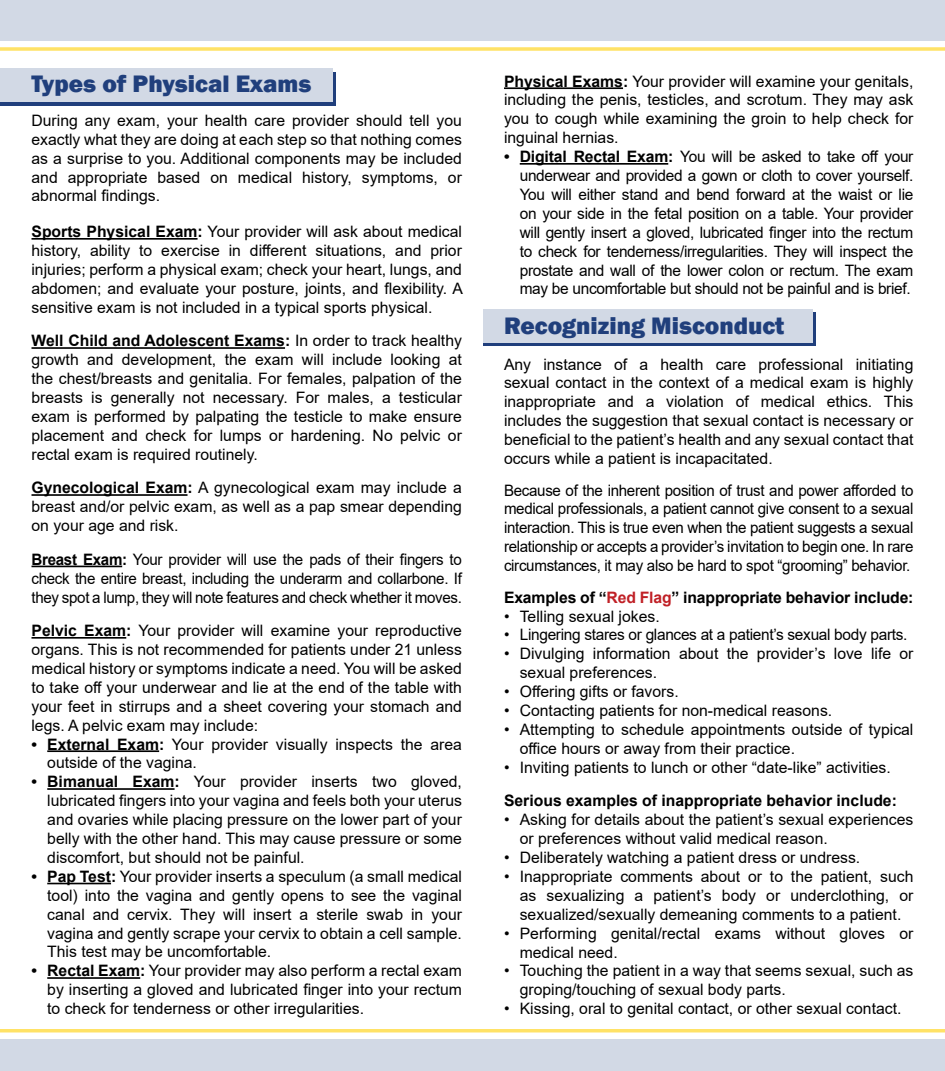
<style>
.page{position:relative;width:945px;height:1071px;background:#fff}
.page>*{position:absolute;margin:0;border:0;box-sizing:border-box;transform-origin:0 0}
.t1{font:800 24.5px "Franklin Gothic";color:#203f7c}
.t2{font:15.75px/18.9px "Arial";color:#000;text-align:justify}
.t3{font:15.75px/18.9px "Arial";letter-spacing:-.01em;color:#000101;text-align:justify}
.t4{font:15.75px/18.9px "Arial";color:#000;text-align:justify;scale:.96 1}
.t5{font:700 15.75px "Arial";color:#000}
.t6{font:15.75px "Arial";letter-spacing:-.02em;color:#000}
.s1{font-weight:700}
.s2{color:#c02026}
</style>
<div class="page">
<div style="left:0;top:0;width:945px;height:40px;background:#d2d9e5"></div>
<svg style="left:0;top:47px;width:945px;height:4px;background:#ffe578"></svg>
<div style="left:0;top:1040px;width:945px;height:31px;background:#d2d9e5"></div>
<hr style="left:0;top:1029px;width:945px;height:3px;background:#ffe266">
<div style="left:483px;top:313px;width:333px;height:33px;background:linear-gradient(to right,#203f7c,#203f7c)"></div>
<div style="left:483px;top:309px;width:329px;height:33px;background:#d2d9e5"></div>
<div style="left:0;top:72px;width:336px;height:33px;background:#203f7c"></div>
<div style="left:0;top:68px;width:332px;height:34px;background:#d2d9e5"></div>
<hr style="left:32px;top:238px;width:166px;height:2px;background:#000">
<hr style="left:32px;top:347px;width:253px;height:2px;background:#000">
<hr style="left:32px;top:494px;width:156px;height:2px;background:#000">
<hr style="left:32px;top:566px;width:90px;height:1px;background:#000">
<hr style="left:32px;top:637px;width:94px;height:2px;background:#000">
<hr style="left:47px;top:750px;width:112px;height:2px;background:#000">
<hr style="left:47px;top:788px;width:128px;height:2px;background:#000">
<hr style="left:47px;top:883px;width:64px;height:1px;background:#000">
<hr style="left:47px;top:977px;width:93px;height:2px;background:#000">
<hr style="left:504px;top:87px;width:119px;height:2px;background:#000101">
<hr style="left:520px;top:163px;width:148px;height:2px;background:#000101">
<hr style="left:944px;top:79px;width:1px;height:33px;background:#203f7c">
<hr style="left:944px;top:75px;width:1px;height:33px;background:#d2d9e5">
<hr style="left:944px;top:592px;width:1px;height:33px;background:#203f7c">
<hr style="left:944px;top:588px;width:1px;height:33px;background:#d2d9e5">
<h1 class="t1" style="left:32px;top:68px;width:282px">Types of Physical Exams</h1>
<p class="t2" style="left:32px;top:111px;width:432px">During any exam, your health care provider should tell you exactly what they are doing at each step so that nothing comes as a surprise to you. Additional components may be included and appropriate based on medical history, symptoms, or abnormal findings.</p>
<p class="t2" style="left:32px;top:222px;width:433px"><span class="s1">Sports Physical Exam:</span> Your provider will ask about medical history, ability to exercise in different situations, and prior injuries; perform a physical exam; check your heart, lungs, and abdomen; and evaluate your posture, joints, and flexibility. A sensitive exam is not included in a typical sports physical.</p>
<p class="t2" style="left:32px;top:331px;width:432px"><span class="s1">Well Child and Adolescent Exams:</span> In order to track healthy growth and development, the exam will include looking at the chest/breasts and genitalia. For females, palpation of the breasts is generally not necessary. For males, a testicular exam is performed by palpating the testicle to make ensure placement and check for lumps or hardening. No pelvic or rectal exam is required routinely.</p>
<p class="t2" style="left:32px;top:478px;width:432px"><span class="s1">Gynecological Exam:</span> A gynecological exam may include a breast and/or pelvic exam, as well as a pap smear depending on your age and risk.</p>
<p class="t4" style="left:32px;top:550px;width:450px"><span class="s1">Breast Exam:</span> Your provider will use the pads of their fingers to check the entire breast, including the underarm and collarbone. If they spot a lump, they will note features and check whether it moves.</p>
<p class="t2" style="left:32px;top:621px;width:432px"><span class="s1">Pelvic Exam:</span> Your provider will examine your reproductive organs. This is not recommended for patients under 21 unless medical history or symptoms indicate a need. You will be asked to take off your underwear and lie at the end of the table with your feet in stirrups and a sheet covering your stomach and legs. A pelvic exam may include:</p>
<p class="t2" style="left:47px;top:734px;width:416px;text-indent:-16px"><span class="s1">• External Exam:</span> Your provider visually inspects the area outside of the vagina.</p>
<p class="t2" style="left:47px;top:772px;width:416px;text-indent:-16px"><span class="s1">• Bimanual Exam:</span> Your provider inserts two gloved, lubricated fingers into your vagina and feels both your uterus and ovaries while placing pressure on the lower part of your belly with the other hand. This may cause pressure or some discomfort, but should not be painful.</p>
<p class="t2" style="left:47px;top:867px;width:416px;text-indent:-16px"><span class="s1">• Pap Test:</span> Your provider inserts a speculum (a small medical tool) into the vagina and gently opens to see the vaginal canal and cervix. They will insert a sterile swab in your vagina and gently scrape your cervix to obtain a cell sample.<br>This test may be uncomfortable.</p>
<p class="t2" style="left:47px;top:961px;width:416px;text-indent:-16px"><span class="s1">• Rectal Exam:</span> Your provider may also perform a rectal exam by inserting a gloved and lubricated finger into your rectum to check for tenderness or other irregularities.</p>
<p class="t3" style="left:504px;top:71px;width:411px"><span class="s1">Physical Exams:</span> Your provider will examine your genitals, including the penis, testicles, and scrotum. They may ask you to cough while examining the groin to help check for inguinal hernias.</p>
<p class="t3" style="left:520px;top:147px;width:395px;text-indent:-16px"><span class="s1">• Digital Rectal Exam:</span> You will be asked to take off your underwear and provided a gown or cloth to cover yourself.<br>You will either stand and bend forward at the waist or lie on your side in the fetal position on a table. Your provider will gently insert a gloved, lubricated finger into the rectum to check for tenderness/irregularities. They will inspect the prostate and wall of the lower colon or rectum. The exam may be uncomfortable but should not be painful and is brief.</p>
<h1 class="t1" style="left:504px;top:310px;width:282px">Recognizing Misconduct</h1>
<p class="t2" style="left:504px;top:354px;width:411px">Any instance of a health care professional initiating sexual contact in the context of a medical exam is highly inappropriate and a violation of medical ethics. This includes the suggestion that sexual contact is necessary or beneficial to the patient’s health and any sexual contact that occurs while a patient is incapacitated.</p>
<p class="t4" style="left:504px;top:480px;width:428px">Because of the inherent position of trust and power afforded to medical professionals, a patient cannot give consent to a sexual interaction. This is true even when the patient suggests a sexual relationship or accepts a provider’s invitation to begin one. In rare circumstances, it may also be hard to spot “grooming” behavior.</p>
<p class="t5" style="left:504px;top:586px;width:411px">Examples of “<span class="s2">Red Flag</span>” inappropriate behavior include:</p>
<p class="t2" style="left:504px;top:606px;width:157px">• Telling sexual jokes.</p>
<p class="t6" style="left:504px;top:624px;width:405px">• Lingering stares or glances at a patient’s sexual body parts.</p>
<p class="t2" style="left:520px;top:644px;width:395px;text-indent:-16px">• Divulging information about the provider’s love life or sexual preferences.</p>
<p class="t2" style="left:504px;top:682px;width:176px">• Offering gifts or favors.</p>
<p class="t2" style="left:504px;top:701px;width:330px">• Contacting patients for non-medical reasons.</p>
<p class="t2" style="left:520px;top:720px;width:395px;text-indent:-16px">• Attempting to schedule appointments outside of typical office hours or away from their practice.</p>
<p class="t2" style="left:504px;top:758px;width:388px">• Inviting patients to lunch or other “date-like” activities.</p>
<p class="t5" style="left:504px;top:790px;width:394px">Serious examples of inappropriate behavior include:</p>
<p class="t2" style="left:520px;top:810px;width:395px;text-indent:-16px">• Asking for details about the patient’s sexual experiences or preferences without valid medical reason.</p>
<p class="t2" style="left:504px;top:848px;width:358px">• Deliberately watching a patient dress or undress.</p>
<p class="t2" style="left:520px;top:867px;width:395px;text-indent:-16px">• Inappropriate comments about or to the patient, such as sexualizing a patient’s body or underclothing, or sexualized/sexually demeaning comments to a patient.</p>
<p class="t2" style="left:520px;top:924px;width:395px;text-indent:-16px">• Performing genital/rectal exams without gloves or medical need.</p>
<p class="t2" style="left:520px;top:961px;width:395px;text-indent:-16px">• Touching the patient in a way that seems sexual, such as groping/touching of sexual body parts.</p>
<p class="t2" style="left:504px;top:999px;width:399px">• Kissing, oral to genital contact, or other sexual contact.</p>
</div>
